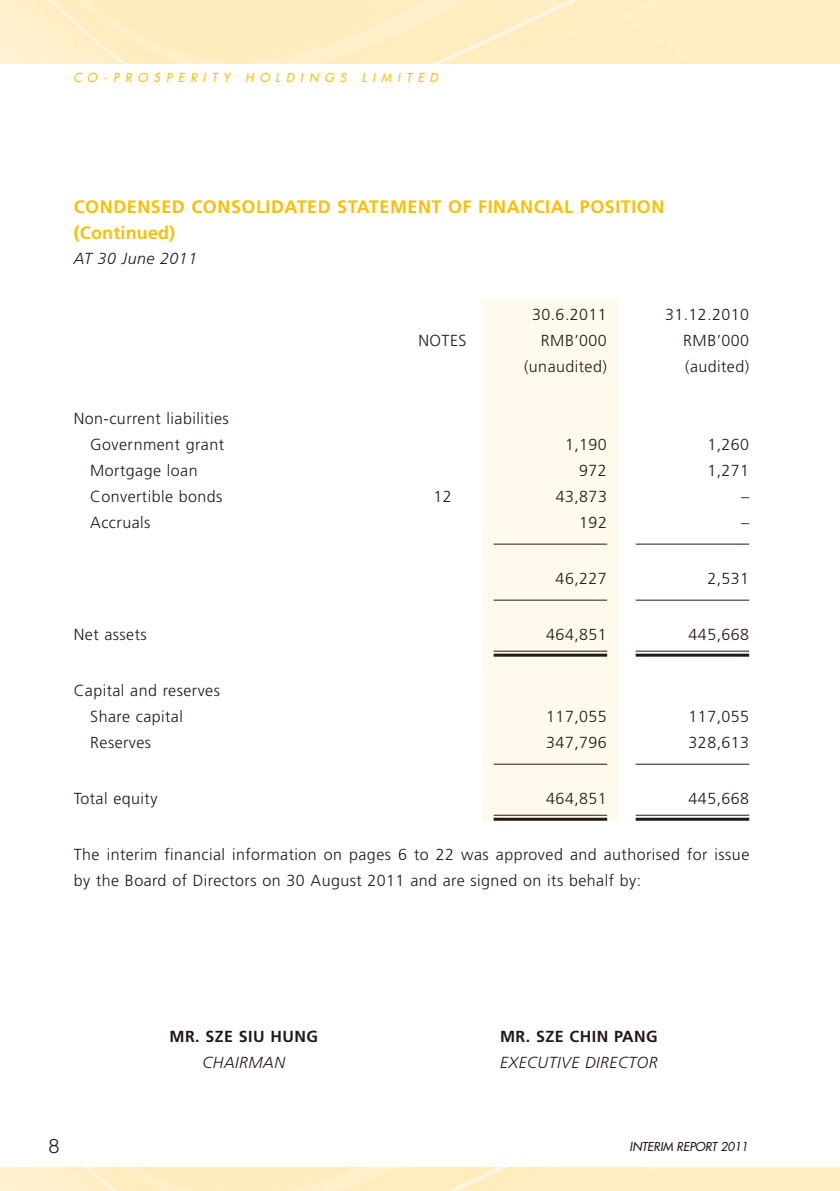
<style>
.page{position:relative;width:840px;height:1191px;background:#fff}
.page>*{position:absolute;margin:0;border:0;box-sizing:border-box;transform-origin:0 0}
.t1{font:300 20px "Helvetica LT Std";color:#231916}
.t2{font:700 18px/26px "Frutiger LT Std";letter-spacing:.03em;color:#fabf00}
.t3{font:300 16px/26px "Frutiger LT Std";letter-spacing:.03em;color:#231916}
.t4{font:italic 300 16px "Frutiger LT Std";letter-spacing:.03em;color:#231916}
.t5{font:700 16px "Frutiger LT Std";letter-spacing:.03em;color:#231916}
.t6{font:italic 500 12px "Futura Std";letter-spacing:.5em;color:#fabf00}
.t7{font:italic 500 12px "Futura Std";color:#231916}
</style>
<div class="page">
<img style="left:0;top:1167px;width:839px;height:24px">
<div style="left:0;top:0;width:840px;height:64px;background:#ffeec4"></div>
<svg style="left:839px;top:1167px;width:1px;height:24px"></svg>
<div style="left:482px;top:300px;width:136px;height:521px;background:#fffaec"></div>
<hr style="left:493px;top:543px;width:114px;height:1px;background:#231916">
<hr style="left:635px;top:543px;width:113px;height:1px;background:#231916">
<hr style="left:493px;top:599px;width:114px;height:1px;background:#231916">
<hr style="left:635px;top:599px;width:113px;height:1px;background:#231916">
<hr style="left:493px;top:650px;width:114px;height:1px;background:#231916">
<hr style="left:493px;top:653px;width:114px;height:3px;background:#231916">
<hr style="left:635px;top:650px;width:113px;height:1px;background:#231916">
<hr style="left:635px;top:653px;width:113px;height:3px;background:#231916">
<hr style="left:493px;top:763px;width:114px;height:1px;background:#231916">
<hr style="left:635px;top:763px;width:113px;height:1px;background:#231916">
<hr style="left:493px;top:814px;width:114px;height:1px;background:#231916">
<hr style="left:493px;top:817px;width:114px;height:3px;background:#231916">
<hr style="left:635px;top:814px;width:113px;height:1px;background:#231916">
<hr style="left:635px;top:817px;width:113px;height:3px;background:#231916">
<p class="t6" style="left:73px;top:70px;width:158px">CO-PROSPERITY</p>
<p class="t6" style="left:245px;top:70px;width:102px">HOLDINGS</p>
<p class="t6" style="left:361px;top:70px;width:78px">LIMITED</p>
<p class="t2" style="left:74px;top:194px;width:592px">CONDENSED CONSOLIDATED STATEMENT OF FINANCIAL POSITION (Continued)</p>
<p class="t4" style="left:74px;top:249px;width:125px">AT 30 June 2011</p>
<p class="t3" style="left:531px;top:301px;width:76px">30.6.2011</p>
<p class="t3" style="left:664px;top:301px;width:86px">31.12.2010</p>
<p class="t3" style="left:74px;top:405px;width:156px;text-align:right">Non-current liabilities<br>Government grant</p>
<p class="t3" style="left:418px;top:327px;width:50px">NOTES</p>
<p class="t3" style="left:540px;top:327px;width:67px">RMB’000</p>
<p class="t3" style="left:683px;top:327px;width:67px">RMB’000</p>
<p class="t3" style="left:523px;top:353px;width:84px">(unaudited)</p>
<p class="t3" style="left:684px;top:353px;width:66px">(audited)</p>
<p class="t3" style="left:564px;top:431px;width:43px">1,190</p>
<p class="t3" style="left:707px;top:431px;width:43px">1,260</p>
<p class="t3" style="left:90px;top:457px;width:109px">Mortgage loan</p>
<p class="t3" style="left:579px;top:457px;width:29px">972</p>
<p class="t3" style="left:707px;top:457px;width:43px">1,271</p>
<p class="t3" style="left:90px;top:483px;width:134px">Convertible bonds</p>
<p class="t3" style="left:433px;top:483px;width:20px">12</p>
<p class="t3" style="left:555px;top:483px;width:53px">43,873</p>
<p class="t3" style="left:740px;top:483px;width:9px">–</p>
<p class="t3" style="left:90px;top:509px;width:62px">Accruals</p>
<p class="t3" style="left:579px;top:509px;width:29px">192</p>
<p class="t3" style="left:740px;top:509px;width:9px">–</p>
<p class="t3" style="left:555px;top:565px;width:53px">46,227</p>
<p class="t3" style="left:707px;top:565px;width:43px">2,531</p>
<p class="t3" style="left:74px;top:621px;width:74px">Net assets</p>
<p class="t3" style="left:546px;top:621px;width:62px">464,851</p>
<p class="t3" style="left:688px;top:621px;width:62px">445,668</p>
<p class="t3" style="left:90px;top:677px;width:131px;text-indent:-16px">Capital and reserves<br>Share capital</p>
<p class="t3" style="left:546px;top:703px;width:62px">117,055</p>
<p class="t3" style="left:688px;top:703px;width:62px">117,055</p>
<p class="t3" style="left:90px;top:729px;width:62px">Reserves</p>
<p class="t3" style="left:546px;top:729px;width:62px">347,796</p>
<p class="t3" style="left:688px;top:729px;width:62px">328,613</p>
<p class="t3" style="left:74px;top:785px;width:85px">Total equity</p>
<p class="t3" style="left:546px;top:785px;width:62px">464,851</p>
<p class="t3" style="left:688px;top:785px;width:62px">445,668</p>
<p class="t3" style="left:74px;top:841px;width:676px">The interim financial information on pages 6 to 22 was approved and authorised for issue by the Board of Directors on 30 August 2011 and are signed on its behalf by:</p>
<p class="t5" style="left:169px;top:1027px;width:150px">MR. SZE SIU HUNG</p>
<p class="t5" style="left:500px;top:1027px;width:159px">MR. SZE CHIN PANG</p>
<p class="t4" style="left:202px;top:1053px;width:84px">CHAIRMAN</p>
<p class="t4" style="left:500px;top:1053px;width:159px">EXECUTIVE DIRECTOR</p>
<p class="t1" style="left:48px;top:1133px;width:13px">8</p>
<p class="t7" style="left:629px;top:1138px;width:120px">INTERIM REPORT 2011</p>
</div>
